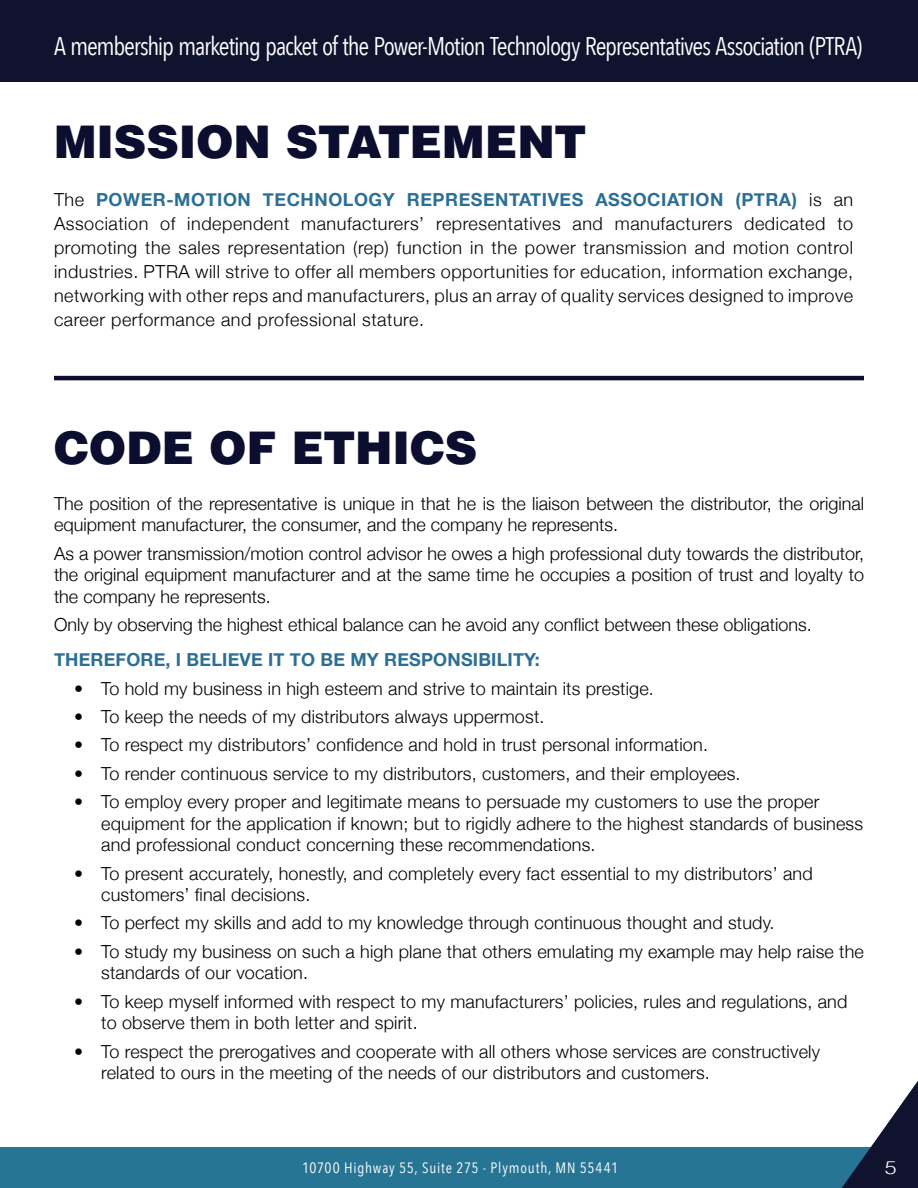
<style>
.page{position:relative;width:918px;height:1188px;background:#fff}
.page>*{position:absolute;margin:0;border:0;box-sizing:border-box;transform-origin:0 0}
.t1{font:900 45px "Helvetica";color:#0c0e2f}
.t2{font:25.5px "Avenir Next Condensed";letter-spacing:-.045em;color:#fff}
.t3{font:300 18px/21.6px "Helvetica Neue";letter-spacing:.01em;color:#000}
.t4{font:700 18px "Helvetica Neue";letter-spacing:.01em;color:#2b6f95}
.t5{font:300 18px "Helvetica";color:#fff;scale:1.2 1}
.t6{font:15px "Avenir Next Condensed";letter-spacing:.05em;color:#fff}
.s1{font-weight:700;color:#2b6f95}
</style>
<div class="page">
<div style="left:0;top:1148px;width:918px;height:40px;background:#277595"></div>
<div style="left:0;top:0;width:918px;height:82px;background:#0f132e"></div>
<svg style="left:838px;top:1081px;width:80px;height:107px"></svg>
<hr style="left:54px;top:376px;width:810px;height:4px;background:#0c0e2f">
<h2 class="t2" style="left:54px;top:24px;width:810px">A membership marketing packet of the Power-Motion Technology Representatives Association (PTRA)</h2>
<h1 class="t1" style="left:54px;top:112px;width:534px">MISSION STATEMENT</h1>
<p class="t3" style="left:54px;top:186px;width:801px;line-height:24px;text-align:justify">The <span class="s1">POWER-MOTION TECHNOLOGY REPRESENTATIVES ASSOCIATION (PTRA)</span> is an Association of independent manufacturers’ representatives and manufacturers dedicated to promoting the sales representation (rep) function in the power transmission and motion control industries. PTRA will strive to offer all members opportunities for education, information exchange, networking with other reps and manufacturers, plus an array of quality services designed to improve career performance and professional stature.</p>
<h1 class="t1" style="left:54px;top:419px;width:425px">CODE OF ETHICS</h1>
<p class="t3" style="left:54px;top:491px;width:812px">The position of the representative is unique in that he is the liaison between the distributor, the original equipment manufacturer, the consumer, and the company he represents.</p>
<p class="t3" style="left:54px;top:541px;width:812px;text-align:justify">As a power transmission/motion control advisor he owes a high professional duty towards the distributor, the original equipment manufacturer and at the same time he occupies a position of trust and loyalty to the company he represents.</p>
<p class="t3" style="left:54px;top:613px;width:759px">Only by observing the highest ethical balance can he avoid any conflict between these obligations.</p>
<p class="t4" style="left:54px;top:646px;width:487px">THEREFORE, I BELIEVE IT TO BE MY RESPONSIBILITY:</p>
<p class="t3" style="left:74px;top:676px;width:581px">• To hold my business in high esteem and strive to maintain its prestige.</p>
<p class="t3" style="left:74px;top:704px;width:472px">• To keep the needs of my distributors always uppermost.</p>
<p class="t3" style="left:74px;top:733px;width:635px">• To respect my distributors’ confidence and hold in trust personal information.</p>
<p class="t3" style="left:74px;top:761px;width:668px">• To render continuous service to my distributors, customers, and their employees.</p>
<p class="t3" style="left:101px;top:789px;width:763px;text-indent:-27px">• To employ every proper and legitimate means to persuade my customers to use the proper equipment for the application if known; but to rigidly adhere to the highest standards of business and professional conduct concerning these recommendations.</p>
<p class="t3" style="left:101px;top:861px;width:713px;text-indent:-27px">• To present accurately, honestly, and completely every fact essential to my distributors’ and customers’ final decisions.</p>
<p class="t3" style="left:74px;top:911px;width:702px">• To perfect my skills and add to my knowledge through continuous thought and study.</p>
<p class="t3" style="left:101px;top:939px;width:764px;text-indent:-27px">• To study my business on such a high plane that others emulating my example may help raise the standards of our vocation.</p>
<p class="t3" style="left:101px;top:989px;width:748px;text-indent:-27px">• To keep myself informed with respect to my manufacturers’ policies, rules and regulations, and to observe them in both letter and spirit.</p>
<p class="t3" style="left:101px;top:1039px;width:720px;text-indent:-27px">• To respect the prerogatives and cooperate with all others whose services are constructively related to ours in the meeting of the needs of our distributors and customers.</p>
<p class="t6" style="left:302px;top:1155px;width:318px">10700 Highway 55, Suite 275 - Plymouth, MN 55441</p>
<p class="t5" style="left:885px;top:1152px;width:12px">5</p>
</div>
